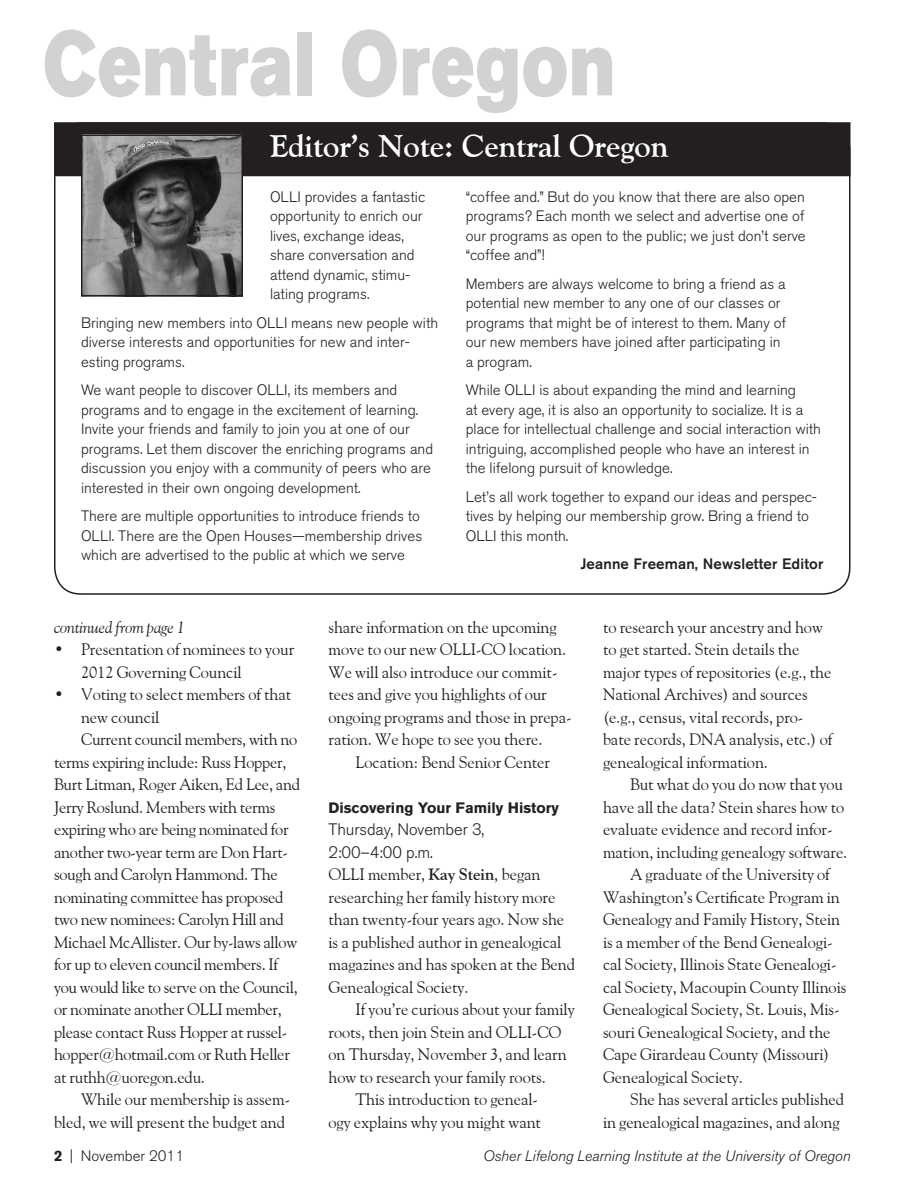
<style>
.page{position:relative;width:918px;height:1188px;background:#fff}
.page>*{position:absolute;margin:0;border:0;box-sizing:border-box;transform-origin:0 0}
.t1{font:90px "Akzidenz Grotesk BQ Super";letter-spacing:.015em;color:#d1d2d4;scale:.8 1}
.Heading{font:700 31.5px "Goudy Old Style BT";letter-spacing:-.005em;color:#fff}
.Body_Text{font:16.5px/22.5px "Goudy Old Style BT";letter-spacing:-.005em;color:#231f20}
.Body_Text_-_1st_Para{font:16.5px/22.5px "Goudy Old Style BT";letter-spacing:-.005em;color:#231f20}
.Event_Date{font:300 16.5px/22.5px "Akzidenz Grotesk BQ";letter-spacing:-.005em;color:#231f20}
.t2{font:italic 16.5px "Goudy Old Style BT";letter-spacing:-.01em;color:#231f20}
.Body_Text-2{font:300 15px/19.5px "Akzidenz Grotesk BQ";color:#231f20}
.t3{font:italic 300 15px "Akzidenz Grotesk BQ";color:#231f20}
.Editor_Name{font:500 15px "Akzidenz Grotesk BQ";letter-spacing:.01em;color:#231f20}
.Sub_Head{font:700 15px "Akzidenz Grotesk BQ";color:#231f20}
.s1{font-weight:700}
</style>
<div class="page">
<div style="left:55px;top:123px;width:795px;height:53px;background:#231f20"></div>
<img style="left:84px;top:137px;width:156px;height:156px">
<div style="left:81px;top:134px;width:162px;height:162px;border:2px solid #231f20"></div>
<h1 class="t1" style="left:43px;top:12px;width:718px">Central Oregon</h1>
<h2 class="Heading" style="left:270px;top:127px;width:400px">Editor’s Note: Central Oregon</h2>
<p class="Body_Text-2" style="left:270px;top:187px;width:157px">OLLI provides a fantastic opportunity to enrich our lives, exchange ideas, share conversation and attend dynamic, stimu&shy;lating programs.</p>
<p class="Body_Text-2" style="left:81px;top:313px;width:359px">Bringing new members into OLLI means new people with diverse interests and opportunities for new and inter&shy;esting programs.</p>
<p class="Body_Text-2" style="left:81px;top:381px;width:354px">We want people to discover OLLI, its members and programs and to engage in the excitement of learning.<br>Invite your friends and family to join you at one of our programs. Let them discover the enriching programs and discussion you enjoy with a community of peers who are interested in their own ongoing development.</p>
<p class="Body_Text-2" style="left:81px;top:507px;width:343px">There are multiple opportunities to introduce friends to<br>OLLI. There are the Open Houses—membership drives which are advertised to the public at which we serve</p>
<p class="Body_Text-2" style="left:466px;top:187px;width:342px;text-align:justify">“coffee and.” But do you know that there are also open programs? Each month we select and advertise one of our programs as open to the public; we just don’t serve “coffee and”!</p>
<p class="Body_Text-2" style="left:466px;top:274px;width:322px">Members are always welcome to bring a friend as a potential new member to any one of our classes or programs that might be of interest to them. Many of our new members have joined after participating in a program.</p>
<p class="Body_Text-2" style="left:466px;top:381px;width:357px">While OLLI is about expanding the mind and learning<br>at every age, it is also an opportunity to socialize. It is a place for intellectual challenge and social interaction with intriguing, accomplished people who have an interest in the lifelong pursuit of knowledge.</p>
<p class="Body_Text-2" style="left:466px;top:487px;width:353px">Let’s all work together to expand our ideas and perspec&shy;tives by helping our membership grow. Bring a friend to<br>OLLI this month.</p>
<p class="Editor_Name" style="left:581px;top:555px;width:245px">Jeanne Freeman, Newsletter Editor</p>
<p class="t2" style="left:54px;top:617px;width:132px">continued from page 1</p>
<p class="Body_Text" style="left:81px;top:638px;width:215px;text-indent:-27px">• Presentation of nominees to your<br>2012 Governing Council</p>
<p class="Body_Text" style="left:81px;top:683px;width:212px;text-indent:-27px">• Voting to select members of that new council</p>
<p class="Body_Text" style="left:54px;top:728px;width:248px;text-indent:27px">Current council members, with no terms expiring include: Russ Hopper, Burt Litman, Roger Aiken, Ed Lee, and Jerry Roslund. Members with terms expiring who are being nominated for another two-year term are Don Hart&shy;sough and Carolyn Hammond. The nominating committee has proposed two new nominees: Carolyn Hill and Michael McAllister. Our by-laws allow for up to eleven council members. If you would like to serve on the Council, or nominate another OLLI member, please contact Russ Hopper at russel&shy;hopper@hotmail.com or Ruth Heller at ruthh@uoregon.edu.</p>
<p class="Body_Text" style="left:54px;top:1088px;width:238px;text-indent:27px">While our membership is assem&shy;bled, we will present the budget and</p>
<p class="Body_Text" style="left:328px;top:615px;width:245px">share information on the upcoming move to our new OLLI-CO location.<br>We will also introduce our commit&shy;tees and give you highlights of our ongoing programs and those in prepa&shy;ration. We hope to see you there.</p>
<p class="Body_Text" style="left:356px;top:750px;width:196px">Location: Bend Senior Center</p>
<h2 class="Sub_Head" style="left:328px;top:799px;width:232px">Discovering Your Family History</h2>
<h3 class="Event_Date" style="left:328px;top:818px;width:157px">Thursday, November 3,<br>2:00–4:00 p.m.</h3>
<p class="Body_Text_-_1st_Para" style="left:328px;top:863px;width:248px">OLLI member, <span class="s1">Kay Stein</span>, began researching her family history more than twenty-four years ago. Now she is a published author in genealogical magazines and has spoken at the Bend Genealogical Society.</p>
<p class="Body_Text" style="left:328px;top:998px;width:248px;text-indent:27px">If you’re curious about your family roots, then join Stein and OLLI-CO on Thursday, November 3, and learn how to research your family roots.</p>
<p class="Body_Text" style="left:328px;top:1088px;width:214px;text-align:right">This introduction to geneal-<br>ogy explains why you might want</p>
<p class="Body_Text" style="left:603px;top:615px;width:231px">to research your ancestry and how to get started. Stein details the major types of repositories (e.g., the National Archives) and sources (e.g., census, vital records, pro&shy;bate records, DNA analysis, etc.) of genealogical information.</p>
<p class="Body_Text" style="left:603px;top:773px;width:246px;text-indent:27px">But what do you do now that you have all the data? Stein shares how to evaluate evidence and record infor&shy;mation, including genealogy software.</p>
<p class="Body_Text" style="left:603px;top:863px;width:245px;text-indent:27px">A graduate of the University of Washington’s Certificate Program in Genealogy and Family History, Stein is a member of the Bend Genealogi&shy;cal Society, Illinois State Genealogi&shy;cal Society, Macoupin County Illinois Genealogical Society, St. Louis, Mis&shy;souri Genealogical Society, and the Cape Girardeau County (Missouri)<br>Genealogical Society.</p>
<p class="Body_Text" style="left:603px;top:1088px;width:243px;text-align:right">She has several articles published<br>in genealogical magazines, and along</p>
<p class="Body_Text-2" style="left:54px;top:1146px;width:132px"><span class="s1">2</span> | November 2011</p>
<p class="t3" style="left:483px;top:1147px;width:369px">Osher Lifelong Learning Institute at the University of Oregon</p>
</div>
